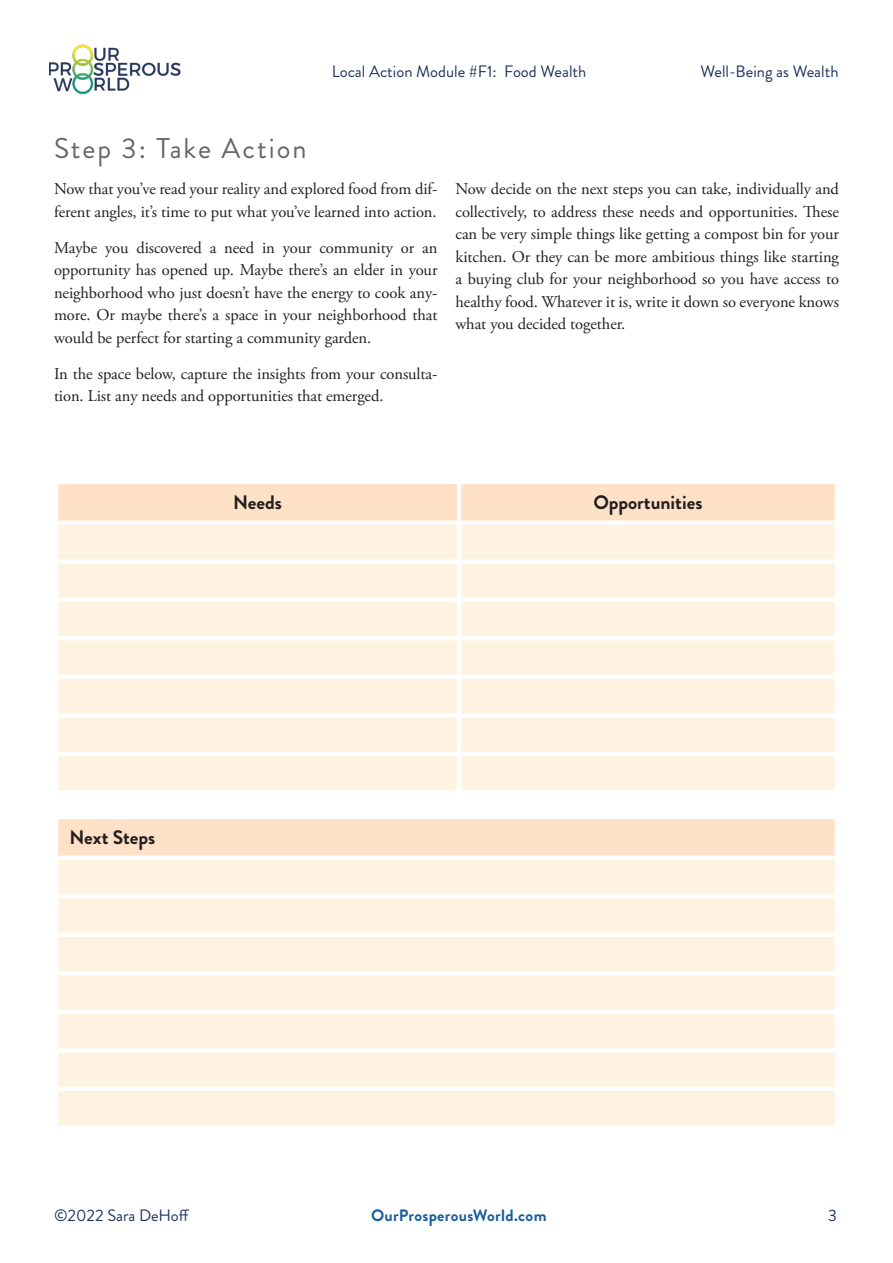
<style>
.page{position:relative;width:893px;height:1263px;background:#fff}
.page>*{position:absolute;margin:0;border:0;box-sizing:border-box;transform-origin:0 0}
.Heading_1_span_colum{font:28.5px "Brandon Grotesque";letter-spacing:.07em;color:#67676a}
.Column_Header_C{font:700 19.5px "Brandon Grotesque";color:#231f20}
.Body_Text{font:16.5px/22.5px "Adobe Garamond Pro";letter-spacing:-.005em;color:#231f20}
.t1{font:16.5px "Brandon Grotesque";color:#203760}
.t2{font:700 16.5px "Brandon Grotesque";letter-spacing:.02em;color:#175d9e}
</style>
<div class="page">
<img style="left:49px;top:44px;width:132px;height:51px">
<div style="left:58px;top:484px;width:777px;height:36px;background:#fee1c6"></div>
<div style="left:58px;top:525px;width:777px;height:265px;background:#fef3e0"></div>
<hr style="left:459px;top:559px;width:380px;height:4px;background:#fff">
<hr style="left:54px;top:598px;width:405px;height:4px;background:#fff">
<hr style="left:459px;top:598px;width:380px;height:4px;background:#fff">
<hr style="left:54px;top:636px;width:405px;height:4px;background:#fff">
<hr style="left:459px;top:636px;width:380px;height:4px;background:#fff">
<hr style="left:54px;top:675px;width:405px;height:4px;background:#fff">
<hr style="left:459px;top:675px;width:380px;height:4px;background:#fff">
<hr style="left:457px;top:484px;width:4px;height:36px;background:#fff">
<hr style="left:459px;top:713px;width:380px;height:4px;background:#fff">
<hr style="left:459px;top:752px;width:380px;height:4px;background:#fff">
<hr style="left:54px;top:713px;width:405px;height:4px;background:#fff">
<hr style="left:54px;top:752px;width:405px;height:4px;background:#fff">
<hr style="left:54px;top:559px;width:405px;height:4px;background:#fff">
<hr style="left:457px;top:525px;width:4px;height:34px;background:#fff">
<hr style="left:457px;top:563px;width:4px;height:35px;background:#fff">
<hr style="left:457px;top:602px;width:4px;height:34px;background:#fff">
<hr style="left:457px;top:640px;width:4px;height:35px;background:#fff">
<hr style="left:457px;top:679px;width:4px;height:34px;background:#fff">
<hr style="left:457px;top:717px;width:4px;height:35px;background:#fff">
<hr style="left:457px;top:756px;width:4px;height:34px;background:#fff">
<div style="left:56px;top:817px;width:781px;height:41px;background:#fee1c6"></div>
<div style="left:58px;top:860px;width:777px;height:265px;background:#fef3e0"></div>
<hr style="left:54px;top:894px;width:785px;height:4px;background:#fff">
<hr style="left:54px;top:933px;width:785px;height:4px;background:#fff">
<hr style="left:54px;top:971px;width:785px;height:4px;background:#fff">
<hr style="left:54px;top:1010px;width:785px;height:4px;background:#fff">
<hr style="left:54px;top:1048px;width:785px;height:4px;background:#fff">
<hr style="left:54px;top:815px;width:785px;height:4px;background:#fff">
<hr style="left:54px;top:819px;width:4px;height:36px;background:#fff">
<hr style="left:835px;top:819px;width:4px;height:36px;background:#fff">
<div style="left:54px;top:855px;width:785px;height:5px;background:#fff"></div>
<hr style="left:54px;top:1087px;width:785px;height:4px;background:#fff">
<p class="t1" style="left:332px;top:60px;width:256px">Local Action Module #F1: Food Wealth</p>
<p class="t1" style="left:700px;top:60px;width:140px">Well-Being as Wealth</p>
<p class="Heading_1_span_colum" style="left:54px;top:129px;width:254px">Step 3: Take Action</p>
<p class="Body_Text" style="left:54px;top:178px;width:385px">Now that you’ve read your reality and explored food from dif&shy;ferent angles, it’s time to put what you’ve learned into action.</p>
<p class="Body_Text" style="left:54px;top:237px;width:385px;text-align:justify">Maybe you discovered a need in your community or an opportunity has opened up. Maybe there’s an elder in your neighborhood who just doesn’t have the energy to cook any&shy;more. Or maybe there’s a space in your neighborhood that would be perfect for starting a community garden.</p>
<p class="Body_Text" style="left:54px;top:363px;width:385px">In the space below, capture the insights from your consulta&shy;tion. List any needs and opportunities that emerged.</p>
<p class="Body_Text" style="left:455px;top:178px;width:385px;text-align:justify">Now decide on the next steps you can take, individually and collectively, to address these needs and opportunities. These can be very simple things like getting a compost bin for your kitchen. Or they can be more ambitious things like starting a buying club for your neighborhood so you have access to healthy food. Whatever it is, write it down so everyone knows what you decided together.</p>
<p class="Column_Header_C" style="left:233px;top:489px;width:50px">Needs</p>
<p class="Column_Header_C" style="left:593px;top:489px;width:111px">Opportunities</p>
<p class="Column_Header_C" style="left:70px;top:824px;width:87px">Next Steps</p>
<p class="t1" style="left:54px;top:1203px;width:137px">©2022 Sara DeHoff</p>
<p class="t2" style="left:371px;top:1203px;width:177px">OurProsperousWorld.com</p>
<p class="t1" style="left:828px;top:1203px;width:10px">3</p>
</div>
